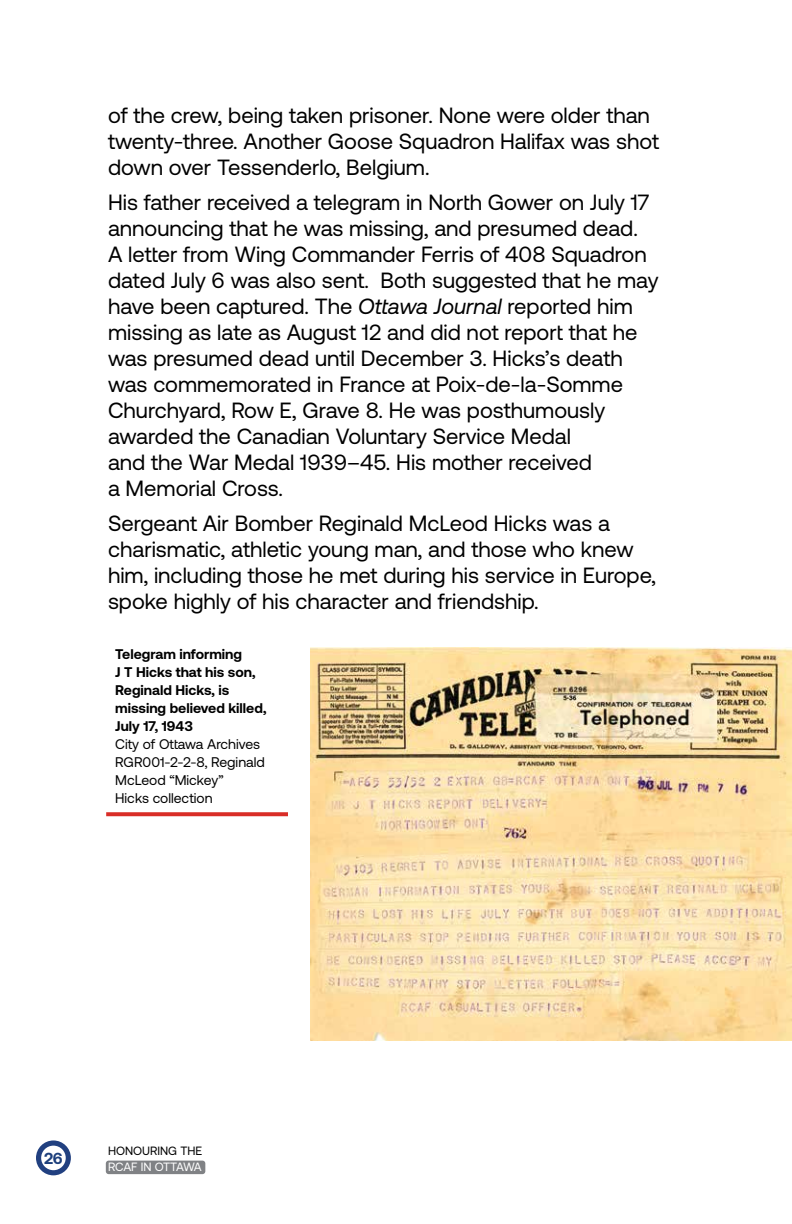
<style>
.page{position:relative;width:792px;height:1224px;background:#fff}
.page>*{position:absolute;margin:0;border:0;box-sizing:border-box;transform-origin:0 0}
.t1{font:22px/26px "Aeonik";color:#000}
.t2{font:700 16px "Aeonik";color:#1d3f7c}
.t3{font:700 14px/18px "Aeonik";color:#000}
.t4{font:12px "Aeonik";color:#000}
.t5{font:12px "Aeonik";letter-spacing:-.025em;color:#fff}
.s1{font-style:italic}
.s2{font-weight:400}
</style>
<div class="page">
<svg style="left:106px;top:812px;width:182px;height:4px"></svg>
<img style="left:311px;top:648px;width:481px;height:392px">
<div style="left:106px;top:1161px;width:99px;height:13px;background:#808285;border-radius:3px"></div>
<svg style="left:36px;top:1140px;width:35px;height:35px"></svg>
<div style="left:41px;top:1146px;width:25px;height:24px;background:#fff;border-radius:50%"></div>
<p class="t1" style="left:108px;top:103px;width:552px">of the crew, being taken prisoner. None were older than twenty-three. Another Goose Squadron Halifax was shot down over Tessenderlo, Belgium.</p>
<p class="t1" style="left:108px;top:190px;width:552px">His father received a telegram in North Gower on July 17 announcing that he was missing, and presumed dead.<br>A letter from Wing Commander Ferris of 408 Squadron dated July 6 was also sent. Both suggested that he may have been captured. The <span class="s1">Ottawa Journal</span> reported him missing as late as August 12 and did not report that he was presumed dead until December 3. Hicks’s death was commemorated in France at Poix-de-la-Somme Churchyard, Row E, Grave 8. He was posthumously awarded the Canadian Voluntary Service Medal<br>and the War Medal 1939–45. His mother received<br>a Memorial Cross.</p>
<p class="t1" style="left:108px;top:511px;width:549px">Sergeant Air Bomber Reginald McLeod Hicks was a charismatic, athletic young man, and those who knew him, including those he met during his service in Europe, spoke highly of his character and friendship.</p>
<p class="t3" style="left:115px;top:645px;width:153px">Telegram informing<br>J T Hicks that his son,<br>Reginald Hicks, is missing believed killed,<br>July 17, 1943<br><span class="s2">City of Ottawa Archives<br>RGR001-2-2-8, Reginald<br>McLeod “Mickey”<br>Hicks collection</span></p>
<p class="t2" style="left:44px;top:1149px;width:20px">26</p>
<p class="t4" style="left:108px;top:1144px;width:96px">HONOURING THE</p>
<p class="t5" style="left:108px;top:1161px;width:95px">RCAF IN OTTAWA</p>
</div>
